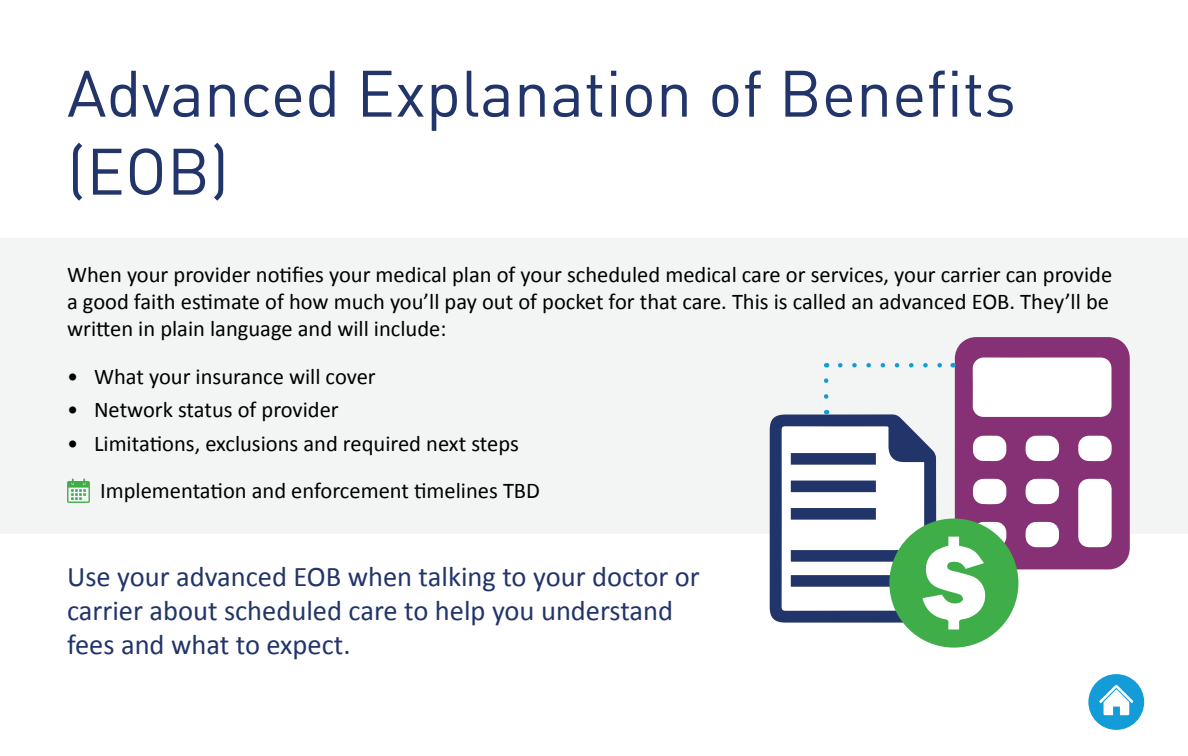
<style>
.page{position:relative;width:1188px;height:756px;background:#fff}
.page>*{position:absolute;margin:0;border:0;box-sizing:border-box;transform-origin:0 0}
.t1{font:64.5px/78px "DIN Pro";color:#22356a}
.t2{font:28.5px/34.2px "Calibri";color:#22356a}
.t3{font:22.5px/27px "Calibri";color:#000}
</style>
<div class="page">
<div style="left:0;top:238px;width:1188px;height:296px;background:#f3f4f4"></div>
<svg style="left:67px;top:479px;width:23px;height:24px"></svg>
<svg style="left:955px;top:337px;width:175px;height:232px;fill:#863175"></svg>
<div style="left:889px;top:519px;width:129px;height:129px;background:#3fae49;border-radius:50%"></div>
<svg style="left:824px;top:378px;width:4px;height:19px"></svg>
<svg style="left:840px;top:363px;width:102px;height:5px"></svg>
<svg style="left:771px;top:410px;width:218px;height:220px"></svg>
<div style="left:1088px;top:674px;width:56px;height:56px;background:#139cd8;border-radius:50%"></div>
<svg style="left:1099px;top:685px;width:35px;height:30px"></svg>
<h1 class="t1" style="left:67px;top:48px;width:950px">Advanced Explanation of Benefits (EOB)</h1>
<p class="t3" style="left:67px;top:261px;width:1047px">When your provider notifies your medical plan of your scheduled medical care or services, your carrier can provide a good faith estimate of how much you’ll pay out of pocket for that care. This is called an advanced EOB. They’ll be written in plain language and will include:</p>
<p class="t3" style="left:67px;top:362px;width:310px">• What your insurance will cover</p>
<p class="t3" style="left:67px;top:396px;width:273px">• Network status of provider</p>
<p class="t3" style="left:100px;top:419px;width:442px;line-height:47.2px;text-indent:-33px">• Limitations, exclusions and required next steps<br>Implementation and enforcement timelines TBD</p>
<p class="t2" style="left:67px;top:559px;width:634px">Use your advanced EOB when talking to your doctor or carrier about scheduled care to help you understand fees and what to expect.</p>
</div>
